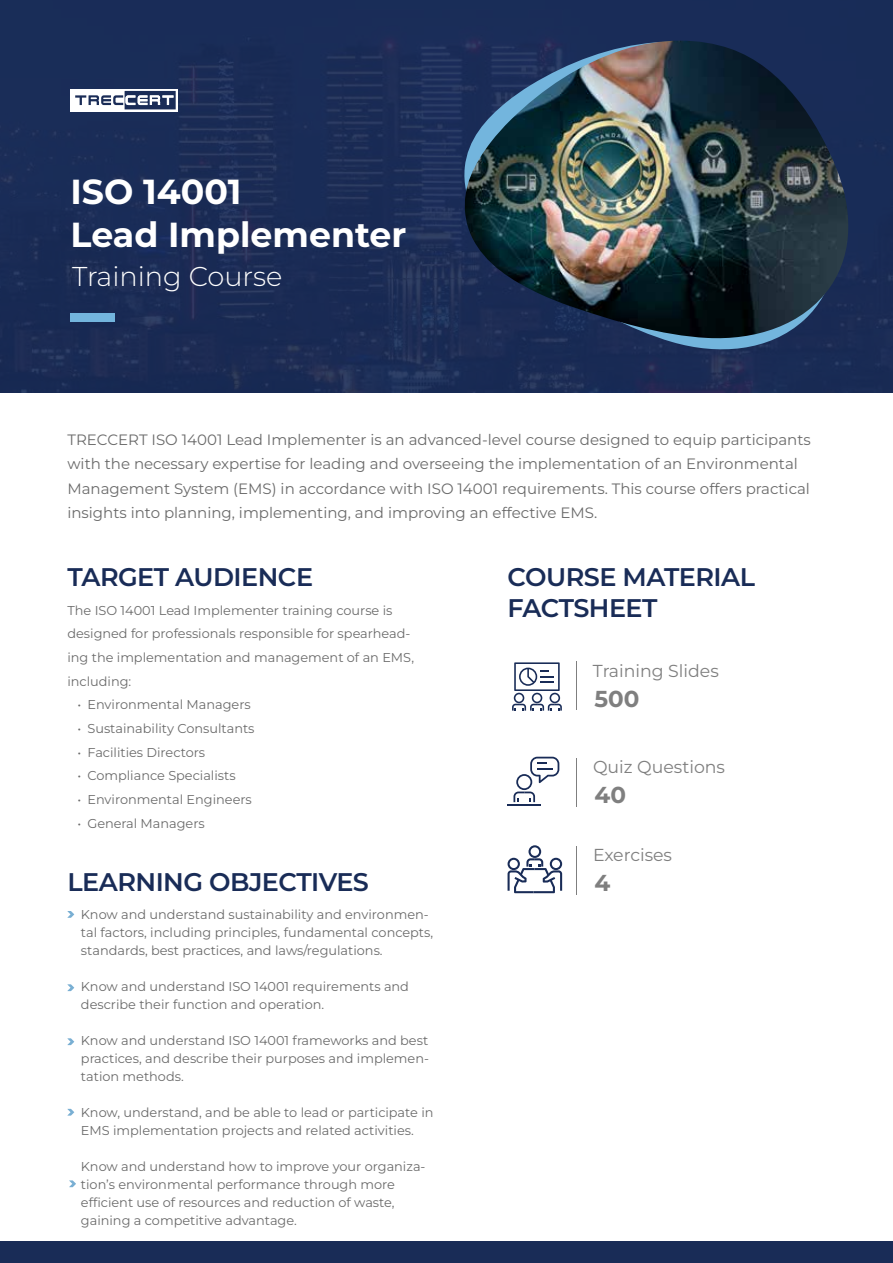
<style>
.page{position:relative;width:893px;height:1263px;background:#fff}
.page>*{position:absolute;margin:0;border:0;box-sizing:border-box;transform-origin:0 0}
.t1{font:700 34.8px/43.3px "Montserrat";color:#fff}
.t2{font:300 27.15px "Montserrat";color:#fff}
.t3{font:600 25.5px/31px "Montserrat";letter-spacing:-.02em;color:#192c57}
.t4{font:700 23.1px "Montserrat";color:#7f7f7f}
.t5{font:17.25px "Montserrat";color:#7f7f7f}
.t6{font:15px/24.6px "Montserrat";color:#6b6b6b}
.t7{font:12.9px/18px "Montserrat";color:#6b6b6b}
</style>
<div class="page">
<div style="left:0;top:0;width:893px;height:392px;background:#192c57"></div>
<svg style="left:70px;top:89px;width:108px;height:22px"></svg>
<svg style="left:75px;top:91px;width:101px;height:18px"></svg>
<div style="left:71px;top:314px;width:44px;height:8px;background:#73b5dd"></div>
<svg style="left:471px;top:40px;width:361px;height:315px"></svg>
<img style="left:462px;top:41px;width:392px;height:299px">
<div style="left:0;top:1241px;width:893px;height:22px;background:#192c57"></div>
<svg style="left:67px;top:911px;width:7px;height:7px"></svg>
<svg style="left:67px;top:984px;width:7px;height:7px"></svg>
<svg style="left:67px;top:1038px;width:7px;height:7px"></svg>
<svg style="left:67px;top:1109px;width:7px;height:7px"></svg>
<svg style="left:512px;top:662px;width:50px;height:49px"></svg>
<hr style="left:576px;top:661px;width:1px;height:49px;background:#7f7f7f">
<svg style="left:513px;top:757px;width:46px;height:45px"></svg>
<hr style="left:508px;top:804px;width:33px;height:2px;background:#192c57">
<hr style="left:576px;top:758px;width:1px;height:48px;background:#7f7f7f">
<svg style="left:508px;top:845px;width:54px;height:48px"></svg>
<hr style="left:576px;top:846px;width:1px;height:48px;background:#7f7f7f">
<svg style="left:69px;top:1180px;width:7px;height:7px"></svg>
<h1 class="t1" style="left:71px;top:169px;width:337px">ISO 14001<br>Lead Implementer</h1>
<h2 class="t2" style="left:72px;top:258px;width:212px">Training Course</h2>
<p class="t6" style="left:67px;top:427px;width:745px">TRECCERT ISO 14001 Lead Implementer is an advanced-level course designed to equip participants with the necessary expertise for leading and overseeing the implementation of an Environmental Management System (EMS) in accordance with ISO 14001 requirements. This course offers practical insights into planning, implementing, and improving an effective EMS.</p>
<h3 class="t3" style="left:67px;top:561px;width:247px">TARGET AUDIENCE</h3>
<p class="t7" style="left:67px;top:598px;width:348px;line-height:23.7px">The ISO 14001 Lead Implementer training course is designed for professionals responsible for spearhead&shy;ing the implementation and management of an EMS, including:</p>
<p class="t7" style="left:78px;top:695px;width:175px">• Environmental Managers</p>
<p class="t7" style="left:78px;top:719px;width:178px">• Sustainability Consultants</p>
<p class="t7" style="left:78px;top:743px;width:129px">• Facilities Directors</p>
<p class="t7" style="left:78px;top:766px;width:160px">• Compliance Specialists</p>
<p class="t7" style="left:78px;top:790px;width:176px">• Environmental Engineers</p>
<p class="t7" style="left:78px;top:814px;width:129px">• General Managers</p>
<h3 class="t3" style="left:67px;top:866px;width:303px">LEARNING OBJECTIVES</h3>
<p class="t7" style="left:81px;top:905px;width:354px">Know and understand sustainability and environmen&shy;tal factors, including principles, fundamental concepts, standards, best practices, and laws/regulations.</p>
<p class="t7" style="left:81px;top:977px;width:330px">Know and understand ISO 14001 requirements and describe their function and operation.</p>
<p class="t7" style="left:81px;top:1031px;width:350px;text-align:justify">Know and understand ISO 14001 frameworks and best practices, and describe their purposes and implemen&shy;tation methods.</p>
<p class="t7" style="left:81px;top:1103px;width:354px">Know, understand, and be able to lead or participate in<br>EMS implementation projects and related activities.</p>
<p class="t7" style="left:81px;top:1157px;width:346px">Know and understand how to improve your organiza&shy;tion’s environmental performance through more efficient use of resources and reduction of waste, gaining a competitive advantage.</p>
<h3 class="t3" style="left:508px;top:561px;width:249px">COURSE MATERIAL<br>FACTSHEET</h3>
<h3 class="t5" style="left:593px;top:659px;width:127px">Training Slides</h3>
<h3 class="t4" style="left:594px;top:683px;width:47px">500</h3>
<h3 class="t5" style="left:593px;top:755px;width:134px">Quiz Questions</h3>
<h3 class="t4" style="left:594px;top:779px;width:33px">40</h3>
<h3 class="t5" style="left:593px;top:843px;width:81px">Exercises</h3>
<h3 class="t4" style="left:594px;top:867px;width:17px">4</h3>
</div>
